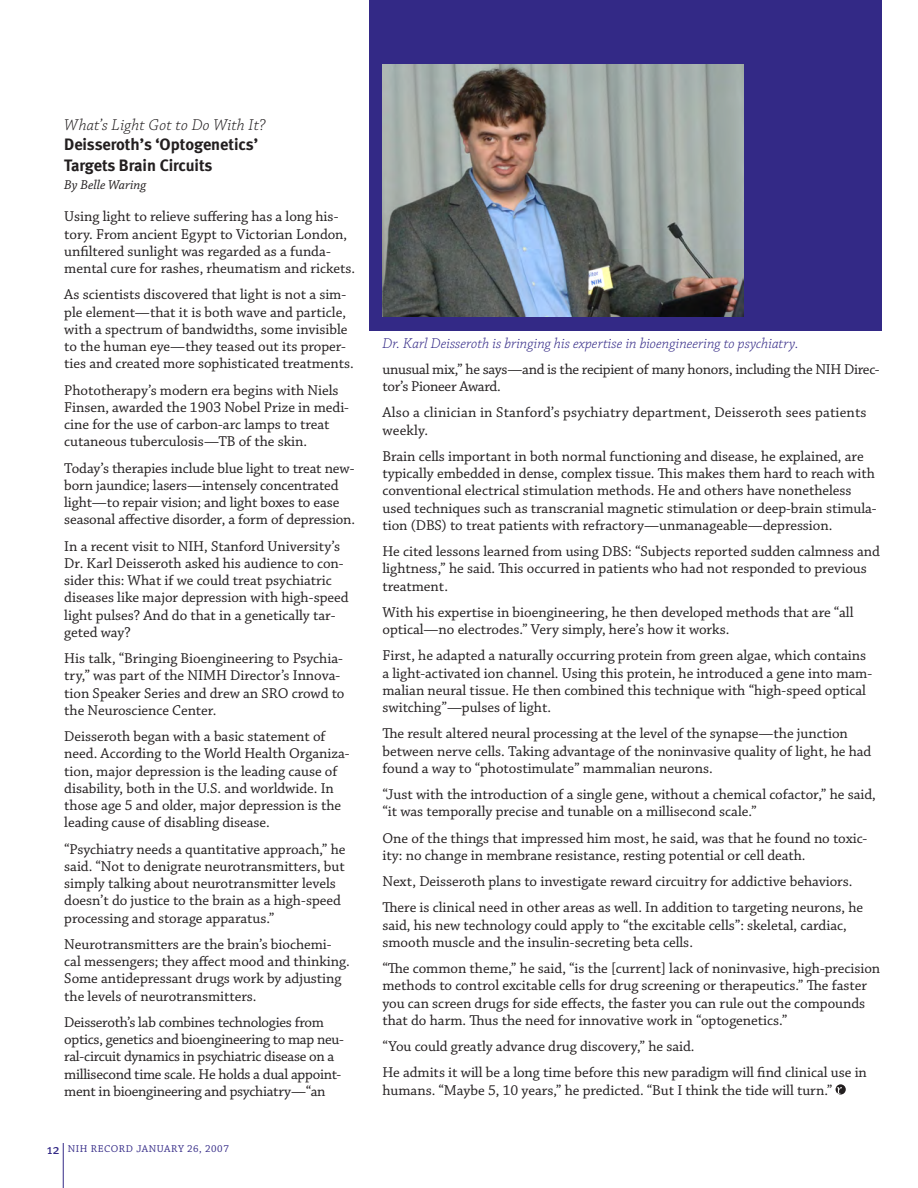
<style>
.page{position:relative;width:918px;height:1188px;background:#fff}
.page>*{position:absolute;margin:0;border:0;box-sizing:border-box;transform-origin:0 0}
.Headline_2__with_byl{font:700 16.5px "Meta";letter-spacing:-.005em;color:#231f20}
.Kicker_2__Chaparral{font:italic 300 16.5px "Chaparral Pro";letter-spacing:.015em;color:#231f20}
.Body_Text_2{font:15px/17.2px "Chaparral Pro";letter-spacing:-.005em;color:#231f20}
.Photo_caption{font:italic 300 15px "Chaparral Pro";color:#332986}
.Byline{font:italic 13.5px "Chaparral Pro";color:#231f20}
.t1{font:13.5px "Meta";color:#332986}
.t2{font:10.5px "Chaparral Pro";letter-spacing:.05em;color:#332986}
</style>
<div class="page">
<hr style="left:63px;top:1143px;width:1px;height:45px;background:#332986">
<div style="left:836px;top:1084px;width:10px;height:11px;background:#231f20;border-radius:50%"></div>
<svg style="left:837px;top:1087px;width:5px;height:7px"></svg>
<div style="left:369px;top:0;width:513px;height:331px;background:#332986"></div>
<img style="left:382px;top:64px;width:361px;height:252px">
<p class="Kicker_2__Chaparral" style="left:64px;top:115px;width:203px">What’s Light Got to Do With It?</p>
<p class="Headline_2__with_byl" style="left:64px;top:134px;width:195px">Deisseroth’s ‘Optogenetics’</p>
<p class="Headline_2__with_byl" style="left:64px;top:155px;width:150px">Targets Brain Circuits</p>
<p class="Byline" style="left:64px;top:177px;width:83px">By Belle Waring</p>
<p class="Body_Text_2" style="left:64px;top:208px;width:292px">Using light to relieve suffering has a long his&shy;tory. From ancient Egypt to Victorian London, unfiltered sunlight was regarded as a funda&shy;mental cure for rashes, rheumatism and rickets.</p>
<p class="Body_Text_2" style="left:64px;top:286px;width:291px">As scientists discovered that light is not a sim&shy;ple element—that it is both wave and particle, with a spectrum of bandwidths, some invisible to the human eye—they teased out its proper&shy;ties and created more sophisticated treatments.</p>
<p class="Body_Text_2" style="left:64px;top:382px;width:286px">Phototherapy’s modern era begins with Niels Finsen, awarded the 1903 Nobel Prize in medi&shy;cine for the use of carbon-arc lamps to treat cutaneous tuberculosis—TB of the skin.</p>
<p class="Body_Text_2" style="left:64px;top:460px;width:292px">Today’s therapies include blue light to treat new&shy;born jaundice; lasers—intensely concentrated light—to repair vision; and light boxes to ease seasonal affective disorder, a form of depression.</p>
<p class="Body_Text_2" style="left:64px;top:538px;width:286px">In a recent visit to NIH, Stanford University’s Dr. Karl Deisseroth asked his audience to con&shy;sider this: What if we could treat psychiatric diseases like major depression with high-speed light pulses? And do that in a genetically tar&shy;geted way?</p>
<p class="Body_Text_2" style="left:64px;top:650px;width:282px">His talk, “Bringing Bioengineering to Psychia&shy;try,” was part of the NIMH Director’s Innova&shy;tion Speaker Series and drew an SRO crowd to the Neuroscience Center.</p>
<p class="Body_Text_2" style="left:64px;top:728px;width:287px">Deisseroth began with a basic statement of need. According to the World Health Organiza&shy;tion, major depression is the leading cause of disability, both in the U.S. and worldwide. In those age 5 and older, major depression is the leading cause of disabling disease.</p>
<p class="Body_Text_2" style="left:64px;top:841px;width:283px">“Psychiatry needs a quantitative approach,” he said. “Not to denigrate neurotransmitters, but simply talking about neurotransmitter levels doesn’t do justice to the brain as a high-speed processing and storage apparatus.”</p>
<p class="Body_Text_2" style="left:64px;top:936px;width:287px">Neurotransmitters are the brain’s biochemi&shy;cal messengers; they affect mood and thinking.<br>Some antidepressant drugs work by adjusting the levels of neurotransmitters.</p>
<p class="Body_Text_2" style="left:64px;top:1014px;width:281px">Deisseroth’s lab combines technologies from optics, genetics and bioengineering to map neu&shy;ral-circuit dynamics in psychiatric disease on a millisecond time scale. He holds a dual appoint&shy;ment in bioengineering and psychiatry—“an</p>
<p class="t1" style="left:47px;top:1141px;width:15px">12</p>
<p class="t2" style="left:68px;top:1143px;width:162px">NIH RECORD january 26, 2007</p>
<p class="Photo_caption" style="left:382px;top:335px;width:417px">Dr. Karl Deisseroth is bringing his expertise in bioengineering to psychiatry.</p>
<p class="Body_Text_2" style="left:382px;top:361px;width:499px">unusual mix,” he says—and is the recipient of many honors, including the NIH Direc&shy;tor’s Pioneer Award.</p>
<p class="Body_Text_2" style="left:382px;top:405px;width:486px">Also a clinician in Stanford’s psychiatry department, Deisseroth sees patients weekly.</p>
<p class="Body_Text_2" style="left:382px;top:448px;width:496px">Brain cells important in both normal functioning and disease, he explained, are typically embedded in dense, complex tissue. This makes them hard to reach with conventional electrical stimulation methods. He and others have nonetheless used techniques such as transcranial magnetic stimulation or deep-brain stimula&shy;tion (DBS) to treat patients with refractory—unmanageable—depression.</p>
<p class="Body_Text_2" style="left:382px;top:543px;width:499px">He cited lessons learned from using DBS: “Subjects reported sudden calmness and lightness,” he said. This occurred in patients who had not responded to previous treatment.</p>
<p class="Body_Text_2" style="left:382px;top:604px;width:473px">With his expertise in bioengineering, he then developed methods that are “all optical—no electrodes.” Very simply, here’s how it works.</p>
<p class="Body_Text_2" style="left:382px;top:648px;width:491px">First, he adapted a naturally occurring protein from green algae, which contains a light-activated ion channel. Using this protein, he introduced a gene into mam&shy;malian neural tissue. He then combined this technique with “high-speed optical switching”—pulses of light.</p>
<p class="Body_Text_2" style="left:382px;top:726px;width:490px">The result altered neural processing at the level of the synapse—the junction between nerve cells. Taking advantage of the noninvasive quality of light, he had found a way to “photostimulate” mammalian neurons.</p>
<p class="Body_Text_2" style="left:382px;top:786px;width:495px">“Just with the introduction of a single gene, without a chemical cofactor,” he said, “it was temporally precise and tunable on a millisecond scale.”</p>
<p class="Body_Text_2" style="left:382px;top:830px;width:486px">One of the things that impressed him most, he said, was that he found no toxic&shy;ity: no change in membrane resistance, resting potential or cell death.</p>
<p class="Body_Text_2" style="left:382px;top:873px;width:471px">Next, Deisseroth plans to investigate reward circuitry for addictive behaviors.</p>
<p class="Body_Text_2" style="left:382px;top:900px;width:482px">There is clinical need in other areas as well. In addition to targeting neurons, he said, his new technology could apply to “the excitable cells”: skeletal, cardiac, smooth muscle and the insulin-secreting beta cells.</p>
<p class="Body_Text_2" style="left:382px;top:960px;width:499px">“The common theme,” he said, “is the [current] lack of noninvasive, high-precision methods to control excitable cells for drug screening or therapeutics.” The faster you can screen drugs for side effects, the faster you can rule out the compounds that do harm. Thus the need for innovative work in “optogenetics.”</p>
<p class="Body_Text_2" style="left:382px;top:1038px;width:314px">“You could greatly advance drug discovery,” he said.</p>
<p class="Body_Text_2" style="left:382px;top:1065px;width:486px">He admits it will be a long time before this new paradigm will find clinical use in humans. “Maybe 5, 10 years,” he predicted. “But I think the tide will turn.”</p>
</div>
